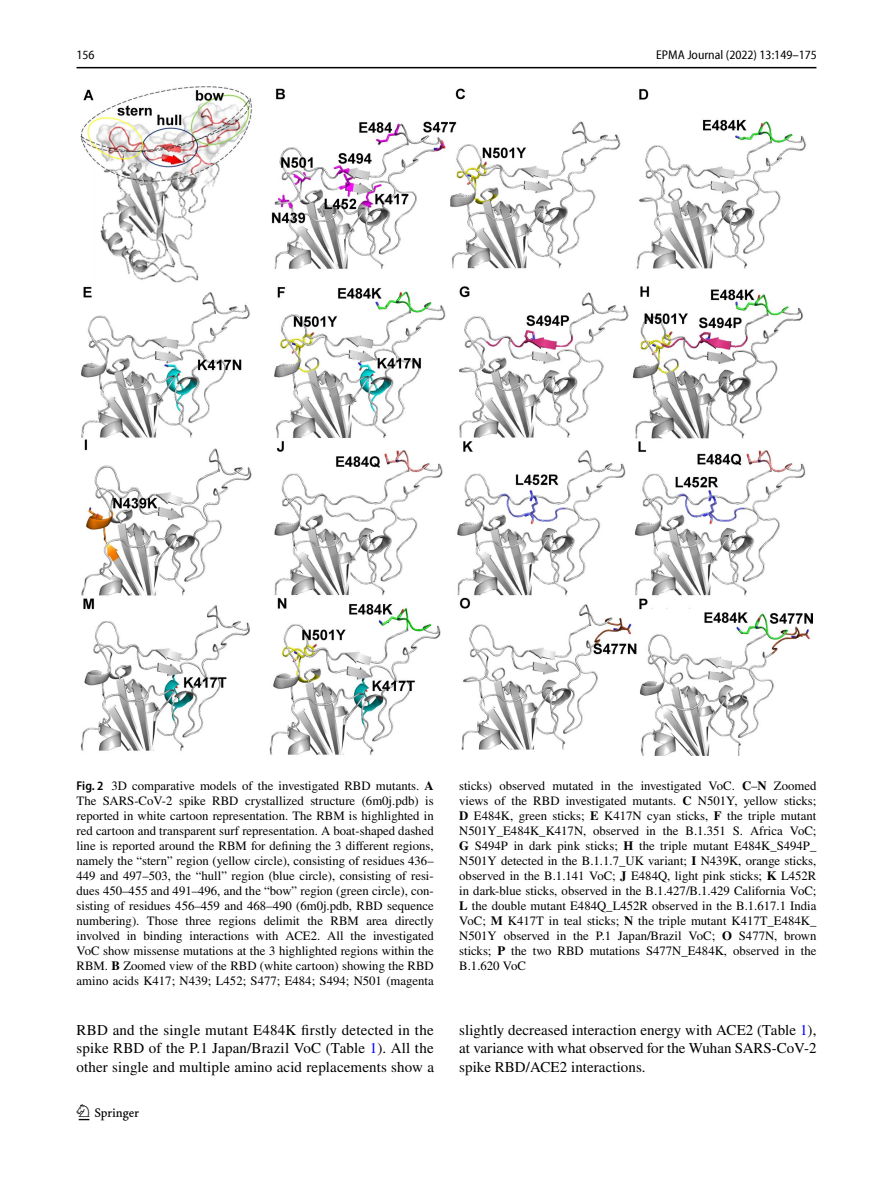
<style>
.page{position:relative;width:893px;height:1187px;background:#fff}
.page>*{position:absolute;margin:0;border:0;box-sizing:border-box;transform-origin:0 0}
.t1{font:22.5px "Springnew Regular 2";color:#000}
.t2{font:15px/18.8px "STIX";letter-spacing:.005em;color:#000;text-align:justify}
.t3{font:12.75px/15px "STIX";color:#000;text-align:justify}
.t4{font:semi-condensed 12.75px "Myriad Pro Unic";color:#000}
.s1{font-family:"Myriad Pro";font-weight:600;font-stretch:semi-condensed}
.s2{font-weight:700}
.s3{color:#00f}
</style>
<div class="page">
<hr style="left:77px;top:67px;width:739px;height:1px;background:#000">
<img style="left:81px;top:87px;width:731px;height:668px">
<p class="t4" style="left:76px;top:50px;width:20px">156</p>
<p class="t4" style="left:656px;top:50px;width:162px">EPMA Journal (2022) 13:149–175</p>
<p class="t3" style="left:77px;top:779px;width:359px"><span class="s1">Fig. 2</span> 3D comparative models of the investigated RBD mutants. <span class="s2">A </span>The SARS-CoV-2 spike RBD crystallized structure (6m0j.pdb) is reported in white cartoon representation. The RBM is highlighted in red cartoon and transparent surf representation. A boat-shaped dashed line is reported around the RBM for defining the 3 different regions, namely the “stern” region (yellow circle), consisting of residues 436– 449 and 497–503, the “hull” region (blue circle), consisting of resi&shy;dues 450–455 and 491–496, and the “bow” region (green circle), con&shy;sisting of residues 456–459 and 468–490 (6m0j.pdb, RBD sequence numbering). Those three regions delimit the RBM area directly involved in binding interactions with ACE2. All the investigated VoC show missense mutations at the 3 highlighted regions within the RBM. <span class="s2">B</span> Zoomed view of the RBD (white cartoon) showing the RBD amino acids K417; N439; L452; S477; E484; S494; N501 (magenta</p>
<p class="t3" style="left:459px;top:779px;width:359px">sticks) observed mutated in the investigated VoC. <span class="s2">C</span>–<span class="s2">N</span> Zoomed views of the RBD investigated mutants. <span class="s2">C</span> N501Y, yellow sticks; <span class="s2">D</span> E484K, green sticks; <span class="s2">E</span> K417N cyan sticks, <span class="s2">F</span> the triple mutant N501Y_E484K_K417N, observed in the B.1.351 S. Africa VoC; <span class="s2">G</span> S494P in dark pink sticks; <span class="s2">H</span> the triple mutant E484K_S494P_ N501Y detected in the B.1.1.7_UK variant; <span class="s2">I</span> N439K, orange sticks, observed in the B.1.141 VoC; <span class="s2">J</span> E484Q, light pink sticks; <span class="s2">K</span> L452R in dark-blue sticks, observed in the B.1.427/B.1.429 California VoC; <span class="s2">L</span> the double mutant E484Q_L452R observed in the B.1.617.1 India VoC; <span class="s2">M</span> K417T in teal sticks; <span class="s2">N</span> the triple mutant K417T_E484K_ N501Y observed in the P.1 Japan/Brazil VoC; <span class="s2">O</span> S477N, brown sticks; <span class="s2">P</span> the two RBD mutations S477N_E484K, observed in the B.1.620 VoC</p>
<p class="t2" style="left:77px;top:1021px;width:359px">RBD and the single mutant E484K firstly detected in the spike RBD of the P.1 Japan/Brazil VoC (Table <span class="s3">1</span>). All the other single and multiple amino acid replacements show a</p>
<p class="t2" style="left:459px;top:1021px;width:359px">slightly decreased interaction energy with ACE2 (Table <span class="s3">1</span>), at variance with what observed for the Wuhan SARS-CoV-2 spike RBD/ACE2 interactions.</p>
<h1 class="t1" style="left:79px;top:1104px;width:62px">1 3</h1>
</div>
